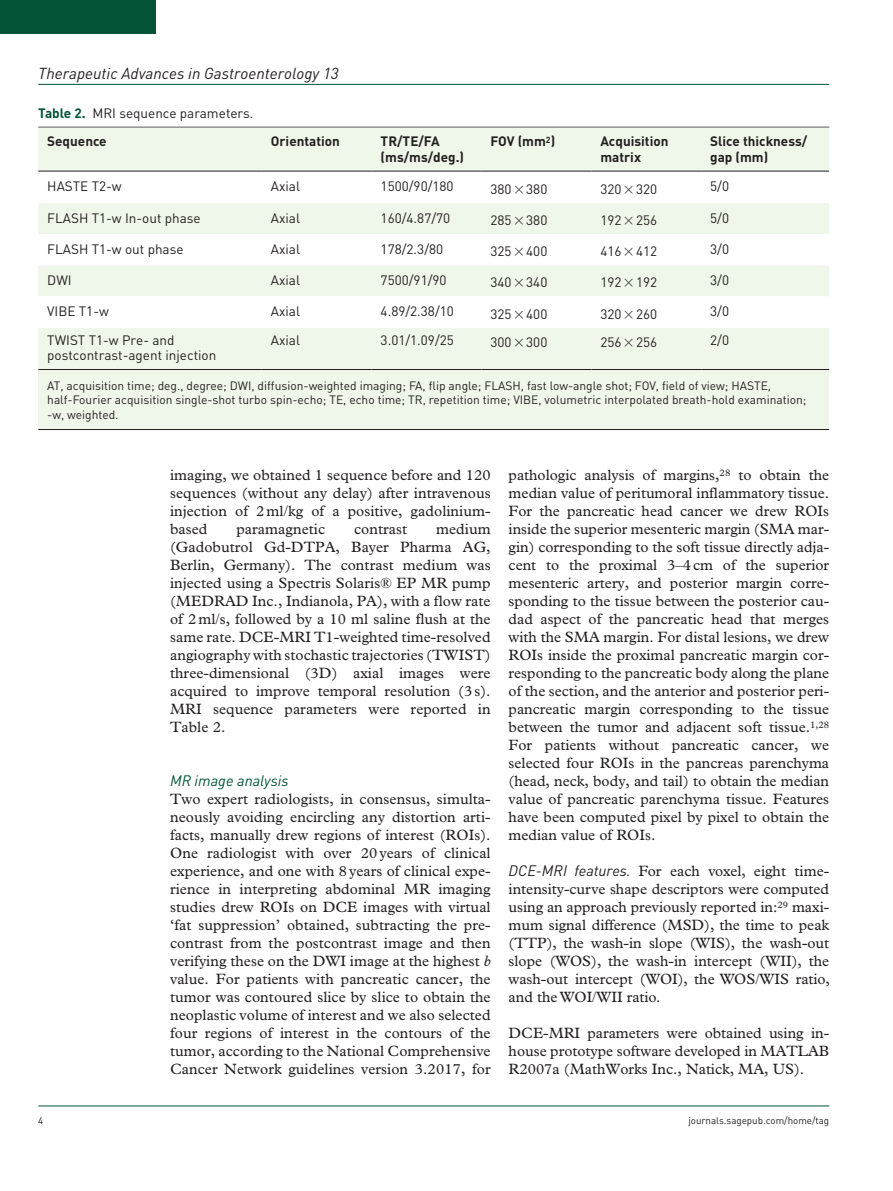
<style>
.page{position:relative;width:893px;height:1191px;background:#fff}
.page>*{position:absolute;margin:0;border:0;box-sizing:border-box;transform-origin:0 0}
.t1{font:italic 15.75px "DIN";color:#231f20}
.t2{font:15px/18px "Plantin Std";letter-spacing:.005em;color:#231f20;text-align:justify}
.t3{font:italic 15px "DIN";color:#015436}
.t4{font:13.5px/28.5px "DIN";color:#231f20}
.t5{font:700 13.5px/15.8px "DIN";color:#231f20}
.t6{font:12px/14.2px "DIN";color:#231f20}
.t7{font:9.75px "DIN";color:#231f20}
.s1{font-weight:700;color:#015436}
.s2{font-weight:700}
.s3{font-style:italic}
.s4{font-family:"DIN";font-style:italic}
</style>
<div class="page">
<hr style="left:38px;top:84px;width:791px;height:1px;background:#015436">
<hr style="left:38px;top:1105px;width:791px;height:1px;background:#015436">
<div style="left:0;top:0;width:155px;height:34px;background:#015436"></div>
<div style="left:38px;top:362px;width:791px;height:68px;background:#eff7ea"></div>
<hr style="left:38px;top:127px;width:791px;height:1px;background:#231f20">
<hr style="left:38px;top:429px;width:791px;height:1px;background:#231f20">
<div style="left:38px;top:128px;width:791px;height:234px;background:#eff7ea"></div>
<svg style="left:38px;top:172px;width:791px;height:156px"></svg>
<hr style="left:38px;top:171px;width:224px;height:1px;background:#231f20">
<hr style="left:262px;top:171px;width:110px;height:1px;background:#231f20">
<hr style="left:372px;top:171px;width:109px;height:1px;background:#231f20">
<hr style="left:481px;top:171px;width:110px;height:1px;background:#231f20">
<hr style="left:591px;top:171px;width:110px;height:1px;background:#231f20">
<hr style="left:701px;top:171px;width:128px;height:1px;background:#231f20">
<hr style="left:38px;top:369px;width:224px;height:1px;background:#231f20">
<hr style="left:262px;top:369px;width:110px;height:1px;background:#231f20">
<hr style="left:372px;top:369px;width:109px;height:1px;background:#231f20">
<hr style="left:481px;top:369px;width:110px;height:1px;background:#231f20">
<hr style="left:591px;top:369px;width:110px;height:1px;background:#231f20">
<hr style="left:701px;top:369px;width:128px;height:1px;background:#231f20">
<svg style="left:515px;top:185px;width:8px;height:8px"></svg>
<svg style="left:625px;top:185px;width:8px;height:8px"></svg>
<svg style="left:515px;top:217px;width:8px;height:8px"></svg>
<svg style="left:625px;top:217px;width:8px;height:8px"></svg>
<svg style="left:515px;top:248px;width:8px;height:8px"></svg>
<svg style="left:625px;top:248px;width:8px;height:8px"></svg>
<svg style="left:515px;top:279px;width:8px;height:8px"></svg>
<svg style="left:625px;top:279px;width:8px;height:8px"></svg>
<svg style="left:515px;top:310px;width:8px;height:8px"></svg>
<svg style="left:625px;top:310px;width:8px;height:8px"></svg>
<svg style="left:515px;top:339px;width:8px;height:7px"></svg>
<svg style="left:625px;top:339px;width:8px;height:7px"></svg>
<p class="t1" style="left:38px;top:63px;width:302px">Therapeutic Advances in Gastroenterology 13</p>
<p class="t4" style="left:47px;top:98px;width:208px;text-indent:-9px"><span class="s1">Table 2.</span> MRI sequence parameters.<br><span class="s2">Sequence</span></p>
<p class="t5" style="left:271px;top:133px;width:71px">Orientation</p>
<p class="t5" style="left:381px;top:133px;width:85px">TR/TE/FA (ms/ms/deg.)</p>
<p class="t5" style="left:490px;top:133px;width:66px">FOV (mm<sup>2</sup>)</p>
<p class="t5" style="left:600px;top:133px;width:70px">Acquisition matrix</p>
<p class="t5" style="left:710px;top:133px;width:99px">Slice thickness/ gap (mm)</p>
<p class="t4" style="left:47px;top:172px;width:76px">HASTE T2-w</p>
<p class="t4" style="left:271px;top:172px;width:31px">Axial</p>
<p class="t4" style="left:381px;top:172px;width:75px">1500/90/180</p>
<p class="t4" style="left:490px;top:174px;width:58px">380 380</p>
<p class="t4" style="left:600px;top:174px;width:58px">320 320</p>
<p class="t4" style="left:710px;top:172px;width:20px">5/0</p>
<p class="t4" style="left:47px;top:203px;width:155px">FLASH T1-w In-out phase</p>
<p class="t4" style="left:271px;top:203px;width:31px">Axial</p>
<p class="t4" style="left:381px;top:203px;width:71px">160/4.87/70</p>
<p class="t4" style="left:490px;top:206px;width:58px">285 380</p>
<p class="t4" style="left:600px;top:206px;width:58px">192 256</p>
<p class="t4" style="left:710px;top:203px;width:20px">5/0</p>
<p class="t4" style="left:47px;top:235px;width:138px">FLASH T1-w out phase</p>
<p class="t4" style="left:271px;top:235px;width:31px">Axial</p>
<p class="t4" style="left:381px;top:235px;width:64px">178/2.3/80</p>
<p class="t4" style="left:490px;top:237px;width:58px">325 400</p>
<p class="t4" style="left:600px;top:237px;width:58px">416 412</p>
<p class="t4" style="left:710px;top:235px;width:20px">3/0</p>
<p class="t4" style="left:47px;top:266px;width:26px">DWI</p>
<p class="t4" style="left:271px;top:266px;width:31px">Axial</p>
<p class="t4" style="left:381px;top:266px;width:67px">7500/91/90</p>
<p class="t4" style="left:490px;top:268px;width:58px">340 340</p>
<p class="t4" style="left:600px;top:268px;width:58px">192 192</p>
<p class="t4" style="left:710px;top:266px;width:20px">3/0</p>
<p class="t4" style="left:47px;top:297px;width:63px">VIBE T1-w</p>
<p class="t4" style="left:271px;top:297px;width:31px">Axial</p>
<p class="t4" style="left:381px;top:297px;width:75px">4.89/2.38/10</p>
<p class="t4" style="left:490px;top:299px;width:58px">325 400</p>
<p class="t4" style="left:600px;top:299px;width:58px">320 260</p>
<p class="t4" style="left:710px;top:297px;width:20px">3/0</p>
<p class="t4" style="left:47px;top:332px;width:171px;line-height:15.8px">TWIST T1-w Pre- and postcontrast-agent injection</p>
<p class="t4" style="left:271px;top:325px;width:31px">Axial</p>
<p class="t4" style="left:381px;top:325px;width:75px">3.01/1.09/25</p>
<p class="t4" style="left:490px;top:327px;width:58px">300 300</p>
<p class="t4" style="left:600px;top:327px;width:58px">256 256</p>
<p class="t4" style="left:710px;top:325px;width:20px">2/0</p>
<p class="t6" style="left:47px;top:378px;width:761px">AT, acquisition time; deg., degree; DWI, diffusion-weighted imaging; FA, flip angle; FLASH, fast low-angle shot; FOV, field of view; HASTE, half-Fourier acquisition single-shot turbo spin-echo; TE, echo time; TR, repetition time; VIBE, volumetric interpolated breath-hold examination; -w, weighted.</p>
<p class="t2" style="left:170px;top:466px;width:322px">imaging, we obtained 1 sequence before and 120 sequences (without any delay) after intravenous injection of 2ml/kg of a positive, gadolinium&shy;based</p>
<p class="t2" style="left:170px;top:520px;width:322px;text-indent:266px">medium (Gadobutrol Gd-DTPA, Bayer Pharma AG, Berlin, Germany). The contrast medium was injected using a Spectris Solaris® EP MR pump (MEDRAD Inc., Indianola, PA), with a flow rate of 2ml/s, followed by a 10 ml saline flush at the same rate. DCE-MRI T1-weighted time-resolved angiography with stochastic trajectories (TWIST) three-dimensional (3D) axial images were acquired to improve temporal resolution (3s).<br>MRI sequence parameters were reported in Table 2.</p>
<p class="t2" style="left:236px;top:520px;width:90px">paramagnetic</p>
<p class="t2" style="left:354px;top:520px;width:55px">contrast</p>
<p class="t3" style="left:170px;top:771px;width:120px">MR image analysis</p>
<p class="t2" style="left:170px;top:790px;width:322px">Two expert radiologists, in consensus, simulta&shy;neously avoiding encircling any distortion arti&shy;facts, manually drew regions of interest (ROIs).<br>One radiologist with over 20years of clinical experience, and one with 8years of clinical expe&shy;rience in interpreting abdominal MR imaging studies drew ROIs on DCE images with virtual ‘fat suppression’ obtained, subtracting the pre&shy;contrast from the postcontrast image and then verifying these on the DWI image at the highest <span class="s3">b </span>value. For patients with pancreatic cancer, the tumor was contoured slice by slice to obtain the neoplastic volume of interest and we also selected four regions of interest in the contours of the tumor, according to the National Comprehensive Cancer Network guidelines version 3.2017, for</p>
<p class="t2" style="left:509px;top:466px;width:322px">pathologic analysis of margins,<sup>28</sup> to obtain the median value of peritumoral inflammatory tissue.<br>For the pancreatic head cancer we drew ROIs inside the superior mesenteric margin (SMA mar&shy;gin) corresponding to the soft tissue directly adja&shy;cent to the proximal 3–4cm of the superior mesenteric artery, and posterior margin corre&shy;sponding to the tissue between the posterior cau&shy;dad aspect of the pancreatic head that merges with the SMA margin. For distal lesions, we drew ROIs inside the proximal pancreatic margin cor&shy;responding to the pancreatic body along the plane of the section, and the anterior and posterior peri&shy;pancreatic margin corresponding to the tissue between the tumor and adjacent soft tissue.<sup>1,28<br></sup>For patients without pancreatic cancer, we selected four ROIs in the pancreas parenchyma (head, neck, body, and tail) to obtain the median value of pancreatic parenchyma tissue. Features have been computed pixel by pixel to obtain the median value of ROIs.</p>
<p class="t2" style="left:509px;top:862px;width:323px"><span class="s4">DCE-MRI features.</span> For each voxel, eight time&shy;intensity-curve shape descriptors were computed using an approach previously reported in:<sup>29</sup> maxi&shy;mum signal difference (MSD), the time to peak (TTP), the wash-in slope (WIS), the wash-out slope (WOS), the wash-in intercept (WII), the wash-out intercept (WOI), the WOS/WIS ratio, and the WOI/WII ratio.</p>
<p class="t2" style="left:509px;top:1024px;width:322px">DCE-MRI parameters were obtained using in&shy;house prototype software developed in MATLAB R2007a (MathWorks Inc., Natick, MA, US).</p>
<p class="t7" style="left:38px;top:1114px;width:7px">4</p>
<p class="t7" style="left:688px;top:1114px;width:142px">journals.sagepub.com/home/tag</p>
</div>
